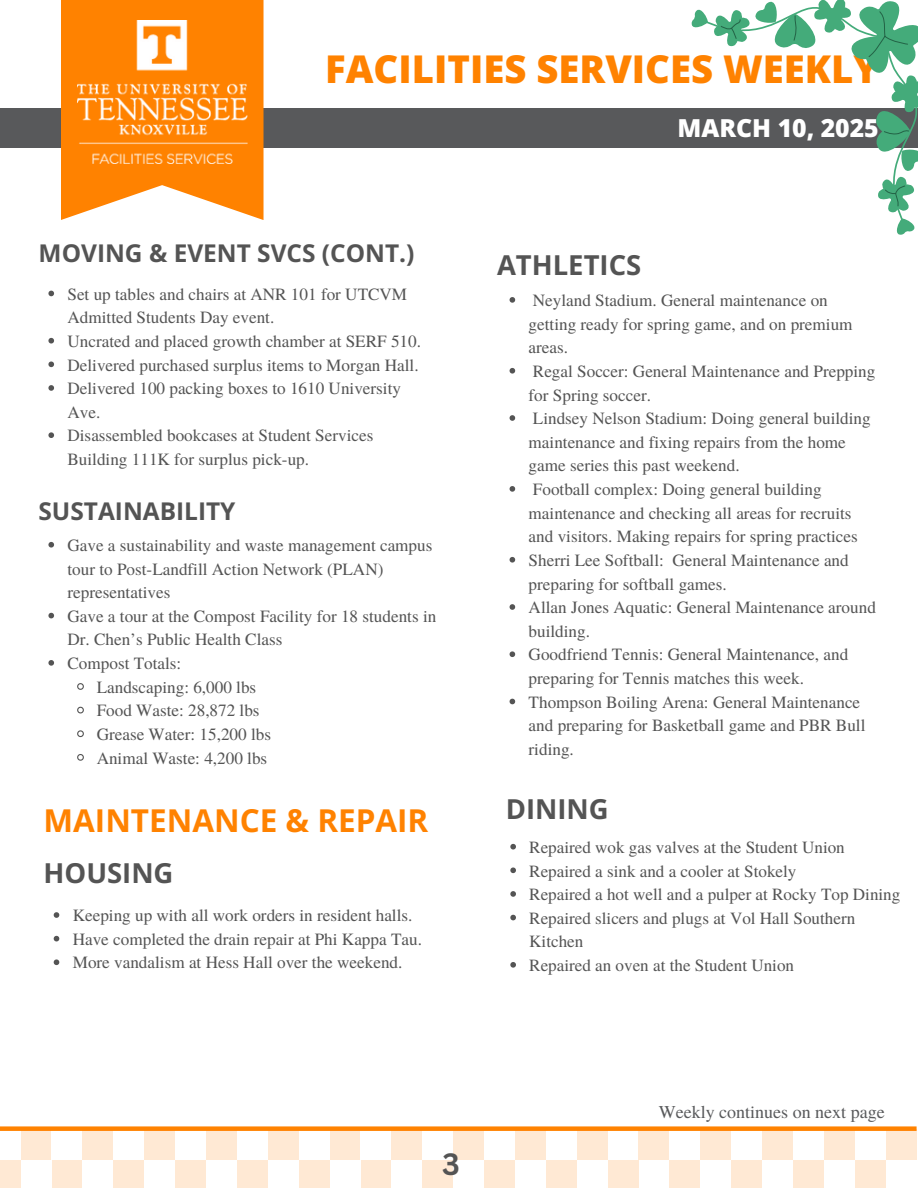
<style>
.page{position:relative;width:918px;height:1188px;background:#fff}
.page>*{position:absolute;margin:0;border:0;box-sizing:border-box;transform-origin:0 0}
.t1{font:800 38.25px "Open Sans";color:#ff8200}
.t2{font:700 31.5px "Open Sans";color:#ff8200}
.t3{font:700 30px "Canva Sans";color:#545454}
.t4{font:700 27.45px "Open Sans";color:#545454}
.t5{font:800 24.75px "Open Sans";color:#fff}
.t6{font:700 24.45px "Open Sans";color:#545454}
.t7{font:18px "Te X Gyre Termes";color:#58595b}
.t8{font:17.1px/23.7px "Te X Gyre Termes";color:#545454}
</style>
<div class="page">
<div style="left:0;top:108px;width:918px;height:40px;background:#58595b"></div>
<svg style="left:61px;top:0;width:203px;height:220px;fill:#ff8200"></svg>
<img style="left:77px;top:20px;width:170px;height:143px">
<div style="left:700px;top:1129px;width:31px;height:31px;background:#ffe9d4"></div>
<div style="left:762px;top:1129px;width:31px;height:31px;background:#ffe9d4"></div>
<div style="left:824px;top:1129px;width:31px;height:31px;background:#ffe9d4"></div>
<div style="left:886px;top:1129px;width:31px;height:31px;background:#ffe9d4"></div>
<div style="left:855px;top:1160px;width:31px;height:28px;background:#ffe9d4"></div>
<div style="left:793px;top:1160px;width:31px;height:28px;background:#ffe9d4"></div>
<div style="left:731px;top:1160px;width:31px;height:28px;background:#ffe9d4"></div>
<div style="left:669px;top:1160px;width:31px;height:28px;background:#ffe9d4"></div>
<div style="left:453px;top:1129px;width:31px;height:31px;background:#ffe9d4"></div>
<div style="left:515px;top:1129px;width:31px;height:31px;background:#ffe9d4"></div>
<div style="left:577px;top:1129px;width:31px;height:31px;background:#ffe9d4"></div>
<div style="left:639px;top:1129px;width:30px;height:31px;background:#ffe9d4"></div>
<div style="left:608px;top:1160px;width:31px;height:28px;background:#ffe9d4"></div>
<div style="left:546px;top:1160px;width:31px;height:28px;background:#ffe9d4"></div>
<div style="left:484px;top:1160px;width:31px;height:28px;background:#ffe9d4"></div>
<div style="left:422px;top:1160px;width:31px;height:28px;background:#ffe9d4"></div>
<div style="left:206px;top:1129px;width:31px;height:31px;background:#ffe9d4"></div>
<div style="left:268px;top:1129px;width:31px;height:31px;background:#ffe9d4"></div>
<div style="left:330px;top:1129px;width:30px;height:31px;background:#ffe9d4"></div>
<div style="left:391px;top:1129px;width:31px;height:31px;background:#ffe9d4"></div>
<div style="left:360px;top:1160px;width:31px;height:28px;background:#ffe9d4"></div>
<div style="left:299px;top:1160px;width:31px;height:28px;background:#ffe9d4"></div>
<div style="left:237px;top:1160px;width:31px;height:28px;background:#ffe9d4"></div>
<div style="left:175px;top:1160px;width:31px;height:28px;background:#ffe9d4"></div>
<div style="left:21px;top:1129px;width:31px;height:31px;background:#ffe9d4"></div>
<div style="left:82px;top:1129px;width:31px;height:31px;background:#ffe9d4"></div>
<div style="left:144px;top:1129px;width:31px;height:31px;background:#ffe9d4"></div>
<div style="left:113px;top:1160px;width:31px;height:28px;background:#ffe9d4"></div>
<div style="left:52px;top:1160px;width:30px;height:28px;background:#ffe9d4"></div>
<div style="left:0;top:1160px;width:21px;height:28px;background:#ffe9d4"></div>
<div style="left:0;top:1126px;width:917px;height:5px;background:#ff8200"></div>
<svg style="left:48px;top:542px;width:6px;height:6px"></svg>
<svg style="left:48px;top:613px;width:6px;height:5px"></svg>
<svg style="left:48px;top:660px;width:6px;height:6px"></svg>
<svg style="left:77px;top:683px;width:7px;height:7px"></svg>
<svg style="left:77px;top:706px;width:7px;height:8px"></svg>
<svg style="left:77px;top:730px;width:7px;height:8px"></svg>
<svg style="left:77px;top:754px;width:7px;height:7px"></svg>
<svg style="left:54px;top:912px;width:5px;height:6px"></svg>
<svg style="left:54px;top:936px;width:5px;height:5px"></svg>
<svg style="left:54px;top:959px;width:5px;height:6px"></svg>
<svg style="left:48px;top:291px;width:6px;height:5px"></svg>
<svg style="left:48px;top:338px;width:6px;height:6px"></svg>
<svg style="left:48px;top:362px;width:6px;height:5px"></svg>
<svg style="left:48px;top:385px;width:6px;height:6px"></svg>
<svg style="left:48px;top:432px;width:6px;height:6px"></svg>
<svg style="left:510px;top:297px;width:5px;height:6px"></svg>
<svg style="left:510px;top:368px;width:5px;height:6px"></svg>
<svg style="left:510px;top:415px;width:5px;height:6px"></svg>
<svg style="left:510px;top:486px;width:5px;height:6px"></svg>
<svg style="left:510px;top:557px;width:5px;height:6px"></svg>
<svg style="left:510px;top:604px;width:5px;height:6px"></svg>
<svg style="left:510px;top:651px;width:5px;height:6px"></svg>
<svg style="left:510px;top:699px;width:5px;height:5px"></svg>
<svg style="left:510px;top:844px;width:6px;height:6px"></svg>
<svg style="left:510px;top:868px;width:6px;height:5px"></svg>
<svg style="left:510px;top:891px;width:6px;height:6px"></svg>
<svg style="left:510px;top:915px;width:6px;height:5px"></svg>
<svg style="left:510px;top:962px;width:6px;height:6px"></svg>
<svg style="left:692px;top:0;width:226px;height:235px"></svg>
<svg style="left:721px;top:11px;width:188px;height:196px"></svg>
<p class="t1" style="left:325px;top:42px;width:555px">FACILITIES SERVICES WEEKLY</p>
<p class="t5" style="left:678px;top:111px;width:203px">MARCH 10, 2025</p>
<p class="t6" style="left:39px;top:236px;width:377px">MOVING &amp; EVENT SVCS (CONT.)</p>
<p class="t8" style="left:68px;top:281px;width:341px">Set up tables and chairs at ANR 101 for UTCVM<br>Admitted Students Day event.</p>
<h2 class="t8" style="left:68px;top:328px;width:355px">Uncrated and placed growth chamber at SERF 510.</h2>
<h3 class="t8" style="left:68px;top:352px;width:353px">Delivered purchased surplus items to Morgan Hall.</h3>
<p class="t8" style="left:68px;top:376px;width:335px">Delivered 100 packing boxes to 1610 University<br>Ave.</p>
<p class="t8" style="left:68px;top:423px;width:307px">Disassembled bookcases at Student Services<br>Building 111K for surplus pick-up.</p>
<h4 class="t6" style="left:39px;top:493px;width:199px">SUSTAINABILITY</h4>
<h3 class="t8" style="left:68px;top:532px;width:366px">Gave a sustainability and waste management campus tour to Post-Landfill Action Network (PLAN) representatives</h3>
<p class="t8" style="left:68px;top:603px;width:370px">Gave a tour at the Compost Facility for 18 students in<br>Dr. Chen’s Public Health Class</p>
<p class="t8" style="left:68px;top:651px;width:115px">Compost Totals:</p>
<p class="t8" style="left:97px;top:674px;width:161px">Landscaping: 6,000 lbs</p>
<p class="t8" style="left:97px;top:698px;width:164px">Food Waste: 28,872 lbs</p>
<p class="t8" style="left:97px;top:721px;width:176px">Grease Water: 15,200 lbs</p>
<h4 class="t8" style="left:97px;top:745px;width:172px">Animal Waste: 4,200 lbs</h4>
<p class="t2" style="left:44px;top:798px;width:386px">MAINTENANCE &amp; REPAIR</p>
<p class="t4" style="left:44px;top:854px;width:131px">HOUSING</p>
<p class="t8" style="left:73px;top:903px;width:341px">Keeping up with all work orders in resident halls.</p>
<p class="t8" style="left:73px;top:926px;width:351px">Have completed the drain repair at Phi Kappa Tau.</p>
<p class="t8" style="left:73px;top:950px;width:331px">More vandalism at Hess Hall over the weekend.</p>
<p class="t4" style="left:497px;top:245px;width:146px">ATHLETICS</p>
<p class="t8" style="left:529px;top:288px;width:326px">Neyland Stadium. General maintenance on getting ready for spring game, and on premium areas.</p>
<p class="t8" style="left:529px;top:358px;width:348px">Regal Soccer: General Maintenance and Prepping for Spring soccer.</p>
<p class="t8" style="left:529px;top:406px;width:344px">Lindsey Nelson Stadium: Doing general building maintenance and fixing repairs from the home game series this past weekend.</p>
<p class="t8" style="left:529px;top:477px;width:331px">Football complex: Doing general building maintenance and checking all areas for recruits and visitors. Making repairs for spring practices</p>
<p class="t8" style="left:529px;top:547px;width:322px">Sherri Lee Softball: General Maintenance and preparing for softball games.</p>
<p class="t8" style="left:529px;top:595px;width:349px">Allan Jones Aquatic: General Maintenance around building.</p>
<p class="t8" style="left:529px;top:642px;width:321px">Goodfriend Tennis: General Maintenance, and preparing for Tennis matches this week.</p>
<p class="t8" style="left:529px;top:689px;width:338px">Thompson Boiling Arena: General Maintenance and preparing for Basketball game and PBR Bull riding.</p>
<h3 class="t4" style="left:506px;top:790px;width:104px">DINING</h3>
<p class="t8" style="left:529px;top:834px;width:317px">Repaired wok gas valves at the Student Union</p>
<p class="t8" style="left:529px;top:858px;width:269px">Repaired a sink and a cooler at Stokely</p>
<p class="t8" style="left:529px;top:882px;width:373px">Repaired a hot well and a pulper at Rocky Top Dining</p>
<p class="t8" style="left:529px;top:905px;width:328px">Repaired slicers and plugs at Vol Hall Southern<br>Kitchen</p>
<p class="t8" style="left:529px;top:953px;width:266px">Repaired an oven at the Student Union</p>
<h1 class="t3" style="left:442px;top:1143px;width:19px">3</h1>
<h3 class="t7" style="left:659px;top:1099px;width:227px">Weekly continues on next page</h3>
</div>
